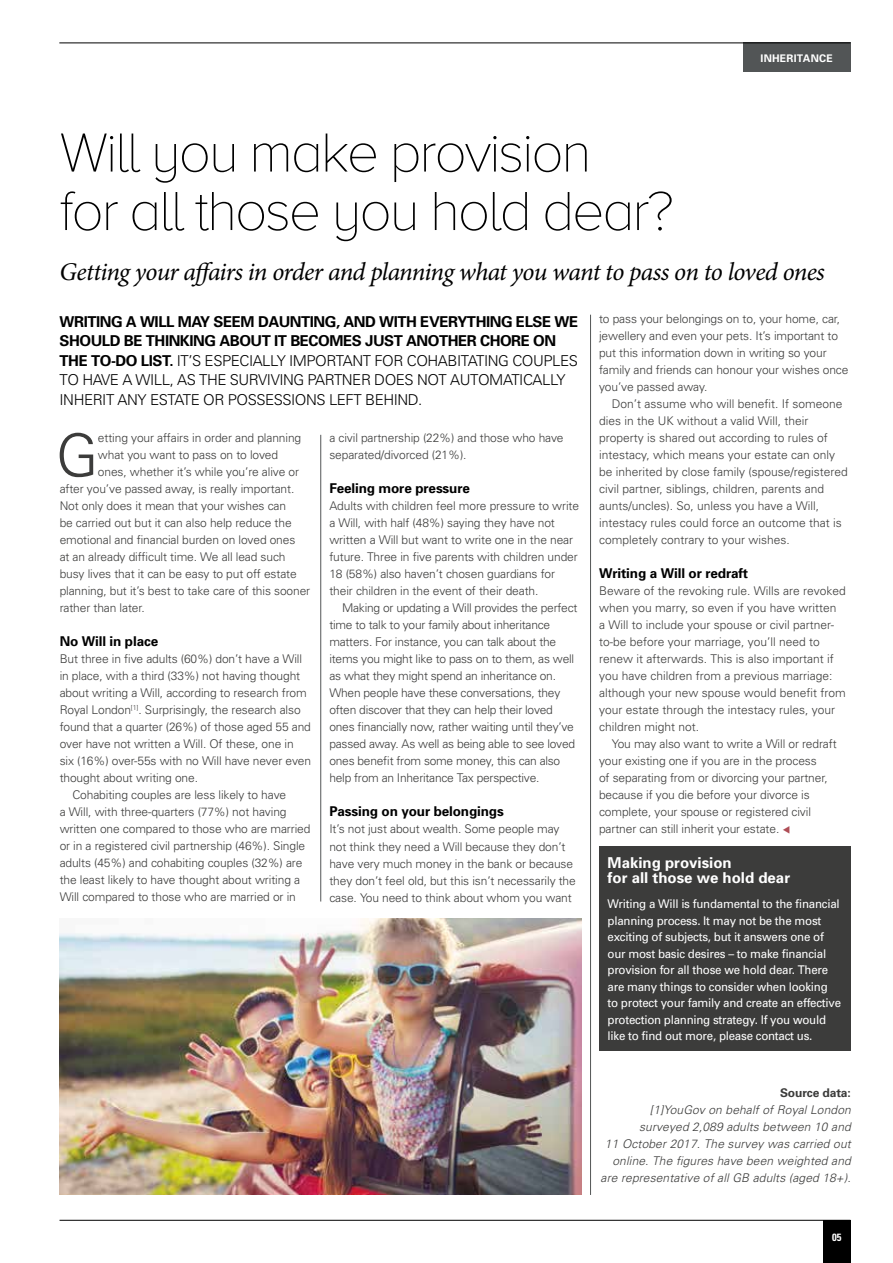
<style>
.page{position:relative;width:893px;height:1263px;background:#fff}
.page>*{position:absolute;margin:0;border:0;box-sizing:border-box;transform-origin:0 0}
.t1{font:300 59.1px "Univers";color:#3c3c3b}
.t2{font:100 57px/58.5px "Proxima Nova A";letter-spacing:-.04em;color:#000}
.t3{font:italic 25.5px "Minion Pro";letter-spacing:-.03em;color:#000}
.t4{font:300 15px/19.5px "Univers";letter-spacing:-.03em;color:#000}
.t5{font:700 15px/15px "Univers";color:#fff}
.t6{font:700 13.5px "Univers";letter-spacing:-.01em;color:#000}
.t7{font:300 12px/17px "Univers";letter-spacing:-.01em;color:#3c3c3b}
.t8{font:12px/16.5px "Univers";letter-spacing:-.02em;color:#fff;scale:.96 1}
.t9{font:italic 300 12px/17px "Univers";letter-spacing:.01em;color:#3c3c3b;text-align:right}
.t10{font:700 12px "Univers";letter-spacing:-.01em;color:#3c3c3b}
.t11{font:700 10.5px "Univers";letter-spacing:.02em;color:#fff}
.t12{font:700 condensed 10.5px "Univers";color:#fff}
.s1{font-weight:700}
.s2{color:#af4d56}
</style>
<div class="page">
<hr style="left:60px;top:1220px;width:790px;height:1px;background:#000">
<div style="left:823px;top:1220px;width:27px;height:43px;background:#000"></div>
<div style="left:743px;top:43px;width:108px;height:29px;background:#525556"></div>
<hr style="left:59px;top:43px;width:791px;height:1px;background:#000">
<div style="left:599px;top:846px;width:251px;height:204px;background:#3c3c3b"></div>
<hr style="left:320px;top:435px;width:1px;height:466px;background:#525556">
<hr style="left:590px;top:315px;width:1px;height:880px;background:#525556">
<img style="left:60px;top:918px;width:521px;height:277px">
<h2 class="t2" style="left:60px;top:123px;width:616px">Will you make provision<br>for all those you hold dear?</h2>
<p class="t11" style="left:761px;top:51px;width:74px">INHERITANCE</p>
<h3 class="t3" style="left:60px;top:254px;width:767px">Getting your affairs in order and planning what you want to pass on to loved ones</h3>
<p class="t4" style="left:60px;top:311px;width:520px"><span class="s1">WRITING A WILL MAY SEEM DAUNTING, AND WITH EVERYTHING ELSE WE SHOULD BE THINKING ABOUT IT BECOMES JUST ANOTHER CHORE ON THE TO-DO LIST.</span> IT’S ESPECIALLY IMPORTANT FOR COHABITATING COUPLES TO HAVE A WILL, AS THE SURVIVING PARTNER DOES NOT AUTOMATICALLY INHERIT ANY ESTATE OR POSSESSIONS LEFT BEHIND.</p>
<h1 class="t1" style="left:56px;top:420px;width:44px">G</h1>
<p class="t7" style="left:98px;top:429px;width:205px">etting your affairs in order and planning</p>
<p class="t7" style="left:98px;top:446px;width:182px">what you want to pass on to loved</p>
<p class="t7" style="left:98px;top:463px;width:203px">ones, whether it’s while you’re alive or</p>
<p class="t7" style="left:60px;top:480px;width:236px">after you’ve passed away, is really important.</p>
<p class="t7" style="left:60px;top:497px;width:228px">Not only does it mean that your wishes can</p>
<p class="t7" style="left:60px;top:514px;width:234px">be carried out but it can also help reduce the</p>
<p class="t7" style="left:60px;top:531px;width:237px">emotional and financial burden on loved ones</p>
<p class="t7" style="left:60px;top:548px;width:227px">at an already difficult time. We all lead such</p>
<p class="t7" style="left:60px;top:565px;width:239px">busy lives that it can be easy to put off estate</p>
<p class="t7" style="left:60px;top:582px;width:252px">planning, but it’s best to take care of this sooner</p>
<p class="t7" style="left:60px;top:599px;width:87px">rather than later.</p>
<p class="t6" style="left:60px;top:633px;width:100px">No Will in place</p>
<p class="t7" style="left:60px;top:650px;width:244px">But three in five adults (60%) don’t have a Will</p>
<p class="t7" style="left:60px;top:667px;width:242px">in place, with a third (33%) not having thought</p>
<p class="t7" style="left:60px;top:684px;width:249px">about writing a Will, according to research from</p>
<p class="t7" style="left:60px;top:701px;width:243px">Royal London<sup>[1]</sup>. Surprisingly, the research also</p>
<p class="t7" style="left:60px;top:718px;width:253px">found that a quarter (26%) of those aged 55 and</p>
<p class="t7" style="left:60px;top:735px;width:235px">over have not written a Will. Of these, one in</p>
<p class="t7" style="left:60px;top:752px;width:253px">six (16%) over-55s with no Will have never even</p>
<p class="t7" style="left:60px;top:769px;width:140px">thought about writing one.</p>
<p class="t7" style="left:72px;top:786px;width:215px">Cohabiting couples are less likely to have</p>
<p class="t7" style="left:60px;top:803px;width:228px">a Will, with three-quarters (77%) not having</p>
<p class="t7" style="left:60px;top:820px;width:252px">written one compared to those who are married</p>
<p class="t7" style="left:60px;top:837px;width:247px">or in a registered civil partnership (46%). Single</p>
<p class="t7" style="left:60px;top:854px;width:244px">adults (45%) and cohabiting couples (32%) are</p>
<p class="t7" style="left:60px;top:871px;width:242px">the least likely to have thought about writing a</p>
<p class="t7" style="left:60px;top:888px;width:238px">Will compared to those who are married or in</p>
<p class="t7" style="left:329px;top:429px;width:236px">a civil partnership (22%) and those who have separated/divorced (21%).</p>
<p class="t6" style="left:329px;top:480px;width:142px">Feeling more pressure</p>
<p class="t7" style="left:329px;top:497px;width:251px">Adults with children feel more pressure to write a Will, with half (48%) saying they have not written a Will but want to write one in the near future. Three in five parents with children under 18 (58%) also haven’t chosen guardians for their children in the event of their death.</p>
<p class="t7" style="left:329px;top:599px;width:250px;text-indent:13px">Making or updating a Will provides the perfect time to talk to your family about inheritance matters. For instance, you can talk about the items you might like to pass on to them, as well as what they might spend an inheritance on.<br>When people have these conversations, they often discover that they can help their loved ones financially now, rather waiting until they’ve passed away. As well as being able to see loved ones benefit from some money, this can also help from an Inheritance Tax perspective.</p>
<p class="t6" style="left:329px;top:803px;width:176px">Passing on your belongings</p>
<p class="t7" style="left:329px;top:820px;width:248px">It’s not just about wealth. Some people may not think they need a Will because they don’t have very much money in the bank or because they don’t feel old, but this isn’t necessarily the case. You need to think about whom you want</p>
<p class="t7" style="left:599px;top:310px;width:251px">to pass your belongings on to, your home, car, jewellery and even your pets. It’s important to put this information down in writing so your family and friends can honour your wishes once you’ve passed away.</p>
<p class="t7" style="left:599px;top:395px;width:250px;text-indent:13px">Don’t assume who will benefit. If someone dies in the UK without a valid Will, their property is shared out according to rules of intestacy, which means your estate can only be inherited by close family (spouse/registered civil partner, siblings, children, parents and aunts/uncles). So, unless you have a Will, intestacy rules could force an outcome that is completely contrary to your wishes.</p>
<p class="t6" style="left:599px;top:565px;width:151px">Writing a Will or redraft</p>
<p class="t7" style="left:599px;top:582px;width:248px">Beware of the revoking rule. Wills are revoked when you marry, so even if you have written<br>a Will to include your spouse or civil partner&shy;to-be before your marriage, you’ll need to renew it afterwards. This is also important if you have children from a previous marriage: although your new spouse would benefit from your estate through the intestacy rules, your children might not.</p>
<p class="t7" style="left:599px;top:735px;width:239px;text-indent:13px">You may also want to write a Will or redraft your existing one if you are in the process<br>of separating from or divorcing your partner, because if you die before your divorce is complete, your spouse or registered civil partner can still inherit your estate. <span class="s2">▼</span></p>
<p class="t5" style="left:608px;top:855px;width:184px">Making provision<br>for all those we hold dear</p>
<p class="t8" style="left:608px;top:896px;width:245px">Writing a Will is fundamental to the financial planning process. It may not be the most exciting of subjects, but it answers one of our most basic desires – to make financial provision for all those we hold dear. There are many things to consider when looking to protect your family and create an effective protection planning strategy. If you would like to find out more, please contact us.</p>
<p class="t10" style="left:780px;top:1085px;width:72px">Source data:</p>
<p class="t9" style="left:601px;top:1101px;width:252px">[1]YouGov on behalf of Royal London surveyed 2,089 adults between 10 and<br>11 October 2017. The survey was carried out online. The figures have been weighted and are representative of all GB adults (aged 18+).</p>
<p class="t12" style="left:832px;top:1230px;width:11px">05</p>
</div>
